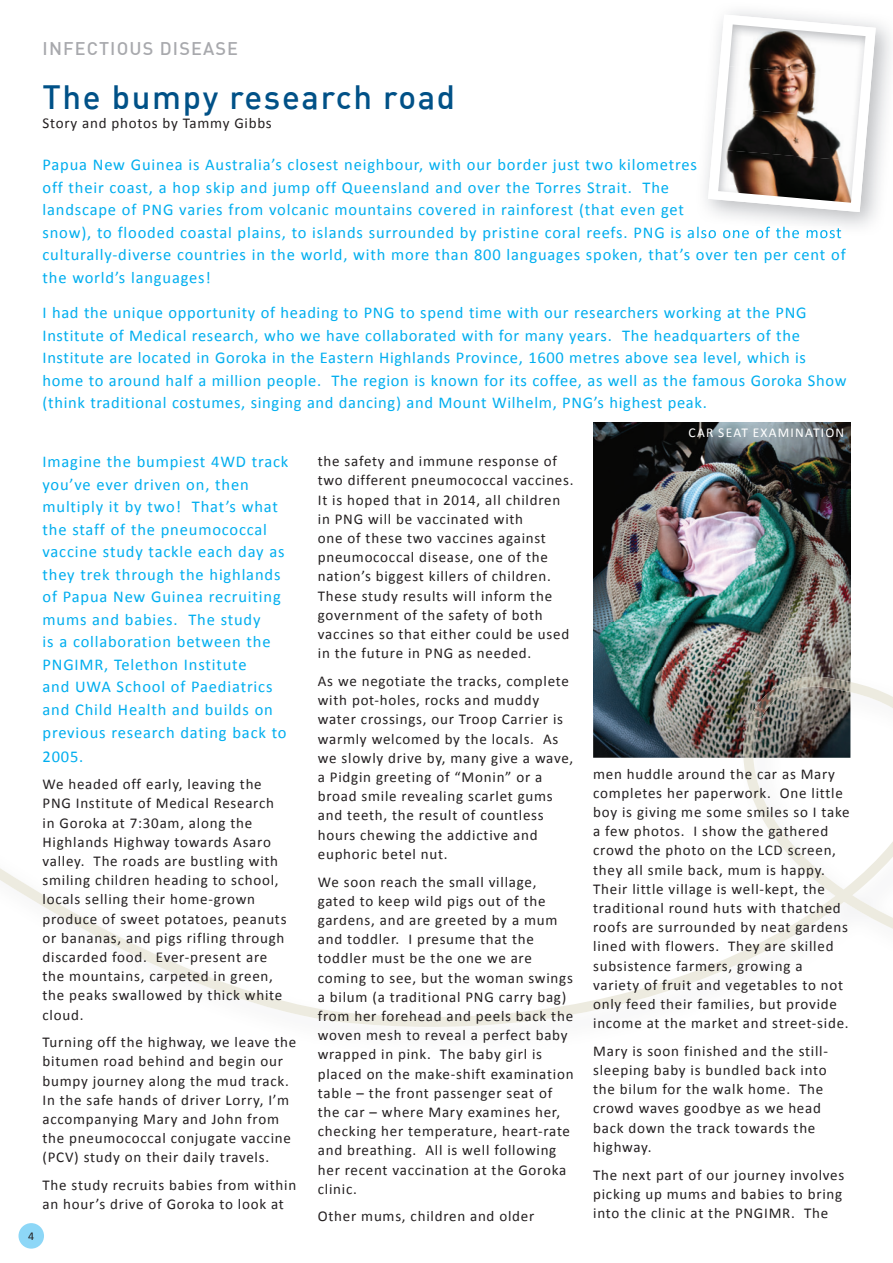
<style>
.page{position:relative;width:893px;height:1263px;background:#fff}
.page>*{position:absolute;margin:0;border:0;box-sizing:border-box;transform-origin:0 0}
.t1{font:500 33px "DIN";letter-spacing:.05em;color:#005187}
.t2{font:500 18px "DIN";letter-spacing:.065em;color:#a8a9ad}
.t3{font:16.5px/22.5px "Calibri";letter-spacing:.05em;color:#00aeef}
.t4{font:15px/19.2px "Calibri";letter-spacing:.05em;color:#231f20}
.t5{font:13.5px "Calibri";letter-spacing:.09em;color:#fff}
.t6{font:12px "Calibri";color:#231f20}
</style>
<div class="page">
<img style="left:593px;top:422px;width:257px;height:200px">
<img style="left:593px;top:622px;width:258px;height:60px">
<svg style="left:0;top:682px;width:893px;height:345px"></svg>
<img style="left:750px;top:677px;width:100px;height:40px">
<img style="left:743px;top:717px;width:18px;height:41px">
<div style="left:19px;top:1223px;width:25px;height:25px;background:#8dd7f7;border-radius:50%"></div>
<img style="left:697px;top:226px;width:145px;height:10px">
<svg style="left:708px;top:15px;width:168px;height:197px"></svg>
<img style="left:729px;top:24px;width:136px;height:53px">
<img style="left:725px;top:66px;width:137px;height:53px">
<img style="left:722px;top:108px;width:136px;height:53px">
<img style="left:718px;top:150px;width:137px;height:53px">
<p class="t2" style="left:43px;top:37px;width:197px">INFECTIOUS DISEASE</p>
<h1 class="t1" style="left:43px;top:76px;width:414px">The bumpy research road</h1>
<p class="t4" style="left:43px;top:114px;width:231px">Story and photos by Tammy Gibbs</p>
<p class="t6" style="left:28px;top:1229px;width:8px">4</p>
<p class="t3" style="left:43px;top:154px;width:805px">Papua New Guinea is Australia’s closest neighbour, with our border just two kilometres<br>off their coast, a hop skip and jump off Queensland and over the Torres Strait. The<br>landscape of PNG varies from volcanic mountains covered in rainforest (that even get<br>snow), to flooded coastal plains, to islands surrounded by pristine coral reefs. PNG is also one of the most culturally-diverse countries in the world, with more than 800 languages spoken, that’s over ten per cent of the world’s languages!</p>
<p class="t3" style="left:43px;top:302px;width:805px">I had the unique opportunity of heading to PNG to spend time with our researchers working at the PNG Institute of Medical research, who we have collaborated with for many years. The headquarters of the Institute are located in Goroka in the Eastern Highlands Province, 1600 metres above sea level, which is home to around half a million people. The region is known for its coffee, as well as the famous Goroka Show (think traditional costumes, singing and dancing) and Mount Wilhelm, PNG’s highest peak.</p>
<p class="t3" style="left:43px;top:451px;width:247px">Imagine the bumpiest 4WD track you’ve ever driven on, then multiply it by two! That’s what the staff of the pneumococcal vaccine study tackle each day as they trek through the highlands of Papua New Guinea recruiting mums and babies. The study<br>is a collaboration between the<br>PNGIMR, Telethon Institute<br>and UWA School of Paediatrics and Child Health and builds on previous research dating back to</p>
<p class="t3" style="left:43px;top:745px;width:42px">2005.</p>
<p class="t4" style="left:43px;top:775px;width:246px">We headed off early, leaving the<br>PNG Institute of Medical Research in Goroka at 7:30am, along the<br>Highlands Highway towards Asaro valley. The roads are bustling with smiling children heading to school, locals selling their home-grown produce of sweet potatoes, peanuts or bananas, and pigs rifling through discarded food. Ever-present are the mountains, carpeted in green, the peaks swallowed by thick white cloud.</p>
<p class="t4" style="left:43px;top:1033px;width:255px">Turning off the highway, we leave the bitumen road behind and begin our bumpy journey along the mud track.<br>In the safe hands of driver Lorry, I’m accompanying Mary and John from the pneumococcal conjugate vaccine (PCV) study on their daily travels.</p>
<p class="t4" style="left:43px;top:1176px;width:255px">The study recruits babies from within an hour’s drive of Goroka to look at</p>
<p class="t4" style="left:318px;top:452px;width:257px">the safety and immune response of two different pneumococcal vaccines.<br>It is hoped that in 2014, all children in PNG will be vaccinated with<br>one of these two vaccines against pneumococcal disease, one of the nation’s biggest killers of children.<br>These study results will inform the government of the safety of both vaccines so that either could be used in the future in PNG as needed.</p>
<p class="t4" style="left:318px;top:671px;width:257px">As we negotiate the tracks, complete with pot-holes, rocks and muddy water crossings, our Troop Carrier is warmly welcomed by the locals. As we slowly drive by, many give a wave, a Pidgin greeting of “Monin” or a broad smile revealing scarlet gums and teeth, the result of countless hours chewing the addictive and euphoric betel nut.</p>
<p class="t4" style="left:318px;top:872px;width:257px">We soon reach the small village, gated to keep wild pigs out of the gardens, and are greeted by a mum and toddler. I presume that the toddler must be the one we are coming to see, but the woman swings a bilum (a traditional PNG carry bag) from her forehead and peels back the woven mesh to reveal a perfect baby wrapped in pink. The baby girl is placed on the make-shift examination table – the front passenger seat of the car – where Mary examines her, checking her temperature, heart-rate and breathing. All is well following her recent vaccination at the Goroka clinic.</p>
<p class="t4" style="left:318px;top:1207px;width:218px">Other mums, children and older</p>
<p class="t5" style="left:689px;top:424px;width:157px">CAR SEAT EXAMINATION</p>
<p class="t4" style="left:593px;top:764px;width:258px">men huddle around the car as Mary completes her paperwork. One little boy is giving me some smiles so I take a few photos. I show the gathered crowd the photo on the LCD screen, they all smile back, mum is happy.<br>Their little village is well-kept, the traditional round huts with thatched roofs are surrounded by neat gardens lined with flowers. They are skilled subsistence farmers, growing a variety of fruit and vegetables to not only feed their families, but provide income at the market and street-side.</p>
<p class="t4" style="left:593px;top:1041px;width:236px">Mary is soon finished and the still&shy;sleeping baby is bundled back into the bilum for the walk home. The crowd waves goodbye as we head back down the track towards the highway.</p>
<p class="t4" style="left:593px;top:1165px;width:253px">The next part of our journey involves picking up mums and babies to bring into the clinic at the PNGIMR. The</p>
</div>
